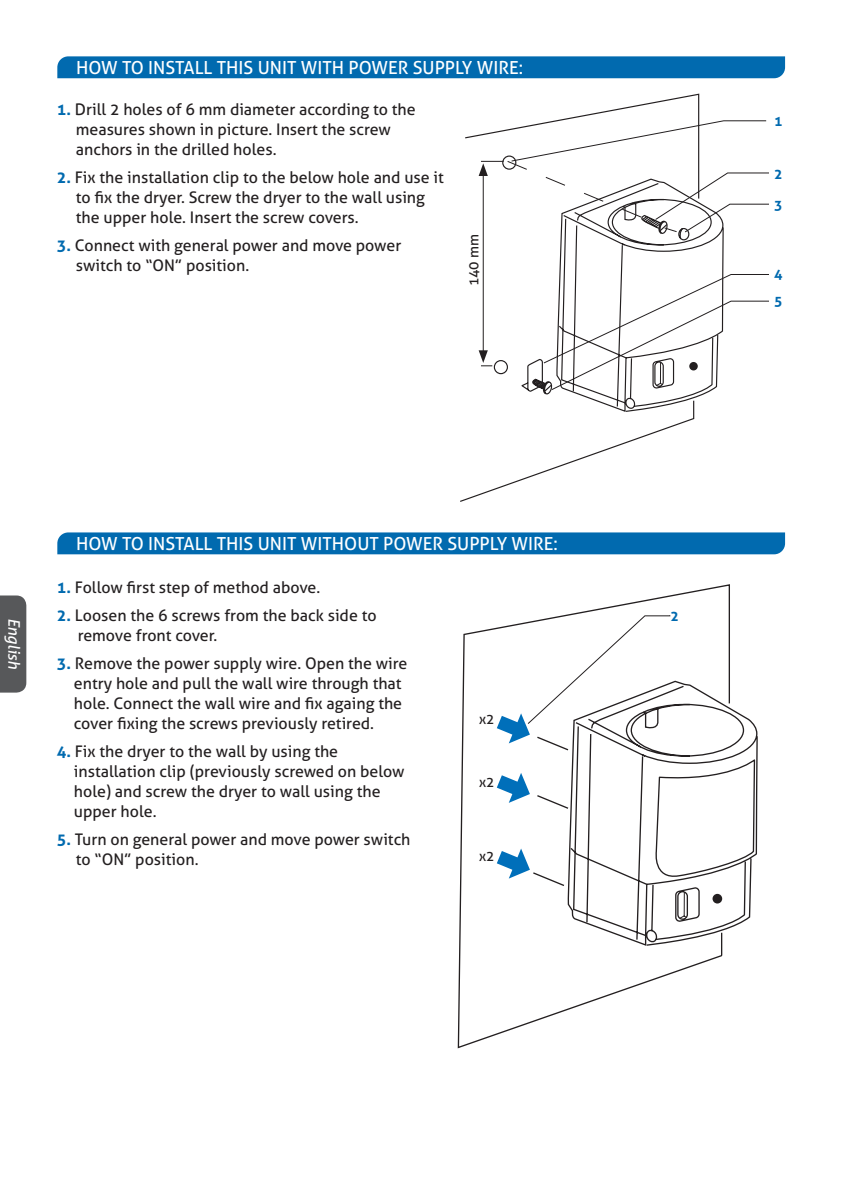
<style>
.page{position:relative;width:842px;height:1191px;background:#fff}
.page>*{position:absolute;margin:0;border:0;box-sizing:border-box;transform-origin:0 0}
.t1{font:18px "Aller";color:#fff}
.t2{font:16px/20px "Aller";color:#231f20}
.t3{font:italic 16px "Aller";color:#fff}
.t4{font:14px "Aller";color:#231f20}
.t5{font:700 14px/26.6px "Aller";color:#016aaf}
.s1{font-weight:700;color:#016aaf}
</style>
<div class="page">
<div style="left:0;top:595px;width:26px;height:97px;background:#57585a"></div>
<div style="left:57px;top:56px;width:728px;height:22px;background:#016aaf"></div>
<div style="left:57px;top:532px;width:728px;height:22px;background:#016aaf"></div>
<svg style="left:460px;top:94px;width:240px;height:408px"></svg>
<svg style="left:479px;top:120px;width:290px;height:293px"></svg>
<svg style="left:458px;top:584px;width:300px;height:464px"></svg>
<svg style="left:653px;top:760px;width:103px;height:163px"></svg>
<svg style="left:482px;top:764px;width:88px;height:123px"></svg>
<svg style="left:482px;top:615px;width:188px;height:136px"></svg>
<p class="t1" style="left:76px;top:57px;width:449px">HOW TO INSTALL THIS UNIT WITH POWER SUPPLY WIRE:</p>
<p class="t2" style="left:76px;top:99px;width:341px;text-indent:-19px"><span class="s1">1.</span> Drill 2 holes of 6 mm diameter according to the measures shown in picture. Insert the screw anchors in the drilled holes.</p>
<p class="t2" style="left:76px;top:167px;width:369px;text-indent:-19px"><span class="s1">2.</span> Fix the installation clip to the below hole and use it to fix the dryer. Screw the dryer to the wall using the upper hole. Insert the screw covers.</p>
<p class="t2" style="left:76px;top:235px;width:327px;text-indent:-19px"><span class="s1">3.</span> Connect with general power and move power switch to “ON” position.</p>
<p class="t4" style="left:465px;top:286px;width:54px;rotate:-90deg">140 mm</p>
<p class="t3" style="left:24px;top:617px;width:53px;rotate:90deg">English</p>
<p class="t1" style="left:76px;top:532px;width:483px">HOW TO INSTALL THIS UNIT WITHOUT POWER SUPPLY WIRE:</p>
<p class="t2" style="left:57px;top:577px;width:265px"><span class="s1">1.</span> Follow first step of method above.</p>
<p class="t2" style="left:78px;top:605px;width:300px;text-indent:-21px"><span class="s1">2.</span> Loosen the 6 screws from the back side to remove front cover.</p>
<p class="t2" style="left:74px;top:653px;width:335px;text-indent:-17px"><span class="s1">3.</span> Remove the power supply wire. Open the wire entry hole and pull the wall wire through that hole. Connect the wall wire and fix againg the cover fixing the screws previously retired.</p>
<p class="t2" style="left:74px;top:741px;width:332px;text-indent:-17px"><span class="s1">4.</span> Fix the dryer to the wall by using the installation clip (previously screwed on below hole) and screw the dryer to wall using the upper hole.</p>
<p class="t2" style="left:76px;top:829px;width:336px;text-indent:-19px"><span class="s1">5.</span> Turn on general power and move power switch to “ON” position.</p>
<p class="t4" style="left:479px;top:711px;width:17px">x2</p>
<p class="t4" style="left:479px;top:773px;width:17px">x2</p>
<p class="t4" style="left:479px;top:847px;width:17px">x2</p>
<p class="t5" style="left:774px;top:107px;width:10px">1</p>
<p class="t5" style="left:774px;top:160px;width:10px">2</p>
<p class="t5" style="left:774px;top:192px;width:10px">3</p>
<p class="t5" style="left:774px;top:261px;width:10px">4<br>5</p>
<p class="t5" style="left:670px;top:602px;width:10px">2</p>
</div>
